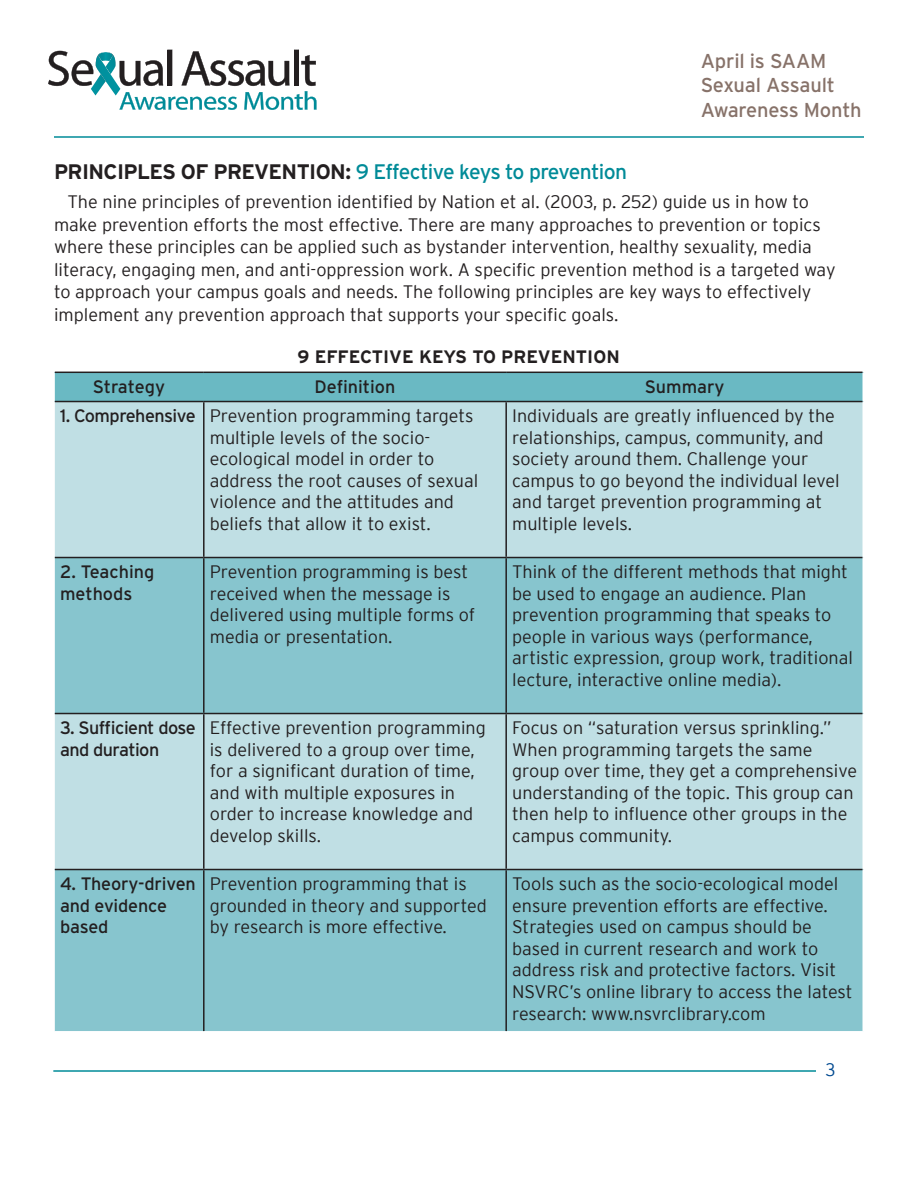
<style>
.page{position:relative;width:918px;height:1188px;background:#fff}
.page>*{position:absolute;margin:0;border:0;box-sizing:border-box;transform-origin:0 0}
.t1{font:21px "Interstate";letter-spacing:-.045em;color:#008b98}
.t2{font:20.1px/24.2px "Interstate";letter-spacing:-.01em;color:#877269}
.t3{font:300 18px/21.6px "Interstate";color:#231f20}
.t4{font:18px/21.6px "Interstate";letter-spacing:-.01em;color:#231f20}
.t5{font:18px/21.6px "Interstate";letter-spacing:-.03em;color:#231f20}
.t6{font:700 18px "Interstate";color:#231f20}
.t7{font:300 18px "Interstate";color:#014990}
.s1{font-weight:700;color:#231f20}
.s2{font-weight:400}
</style>
<div class="page">
<img style="left:113px;top:55px;width:6px;height:41px">
<svg style="left:48px;top:51px;width:65px;height:45px"></svg>
<svg style="left:119px;top:50px;width:198px;height:60px"></svg>
<hr style="left:54px;top:136px;width:810px;height:2px;background:#008b98">
<hr style="left:53px;top:1070px;width:810px;height:2px;background:#008b98">
<div style="left:816px;top:1062px;width:49px;height:29px;background:#fff"></div>
<div style="left:54px;top:372px;width:150px;height:30px;background:#6ab9c3"></div>
<div style="left:204px;top:372px;width:302px;height:30px;background:#6ab9c3"></div>
<div style="left:506px;top:372px;width:357px;height:30px;background:#6ab9c3"></div>
<div style="left:54px;top:402px;width:150px;height:156px;background:#c0dfe4"></div>
<div style="left:204px;top:402px;width:302px;height:156px;background:#c0dfe4"></div>
<div style="left:506px;top:402px;width:357px;height:156px;background:#c0dfe4"></div>
<div style="left:54px;top:714px;width:150px;height:156px;background:#c0dfe4"></div>
<div style="left:204px;top:714px;width:302px;height:156px;background:#c0dfe4"></div>
<div style="left:506px;top:714px;width:357px;height:156px;background:#c0dfe4"></div>
<div style="left:54px;top:558px;width:150px;height:156px;background:#87c5ce"></div>
<div style="left:204px;top:558px;width:302px;height:156px;background:#87c5ce"></div>
<div style="left:506px;top:558px;width:357px;height:156px;background:#87c5ce"></div>
<div style="left:54px;top:870px;width:150px;height:162px;background:#87c5ce"></div>
<div style="left:204px;top:870px;width:302px;height:162px;background:#87c5ce"></div>
<div style="left:506px;top:870px;width:357px;height:162px;background:#87c5ce"></div>
<hr style="left:53px;top:372px;width:2px;height:30px;background:#fff">
<hr style="left:862px;top:372px;width:2px;height:30px;background:#fff">
<hr style="left:53px;top:402px;width:2px;height:156px;background:#fff">
<hr style="left:862px;top:402px;width:2px;height:156px;background:#fff">
<hr style="left:53px;top:558px;width:2px;height:156px;background:#fff">
<hr style="left:862px;top:558px;width:2px;height:156px;background:#fff">
<hr style="left:53px;top:714px;width:2px;height:156px;background:#fff">
<hr style="left:862px;top:714px;width:2px;height:156px;background:#fff">
<hr style="left:53px;top:870px;width:2px;height:161px;background:#fff">
<hr style="left:862px;top:870px;width:2px;height:161px;background:#fff">
<hr style="left:53px;top:1031px;width:151px;height:2px;background:#fff">
<hr style="left:204px;top:1031px;width:302px;height:2px;background:#fff">
<hr style="left:506px;top:1031px;width:358px;height:2px;background:#fff">
<hr style="left:55px;top:372px;width:149px;height:1px;background:#231f20">
<hr style="left:204px;top:372px;width:302px;height:1px;background:#231f20">
<hr style="left:506px;top:372px;width:356px;height:1px;background:#231f20">
<hr style="left:55px;top:401px;width:149px;height:1px;background:#231f20">
<hr style="left:204px;top:401px;width:302px;height:1px;background:#231f20">
<hr style="left:203px;top:402px;width:2px;height:155px;background:#231f20">
<hr style="left:506px;top:401px;width:356px;height:1px;background:#231f20">
<hr style="left:505px;top:402px;width:2px;height:155px;background:#231f20">
<hr style="left:55px;top:557px;width:149px;height:1px;background:#231f20">
<hr style="left:204px;top:557px;width:302px;height:1px;background:#231f20">
<hr style="left:203px;top:558px;width:2px;height:155px;background:#231f20">
<hr style="left:506px;top:557px;width:356px;height:1px;background:#231f20">
<hr style="left:505px;top:558px;width:2px;height:155px;background:#231f20">
<hr style="left:55px;top:713px;width:149px;height:1px;background:#231f20">
<hr style="left:204px;top:713px;width:302px;height:1px;background:#231f20">
<hr style="left:203px;top:714px;width:2px;height:155px;background:#231f20">
<hr style="left:506px;top:713px;width:356px;height:1px;background:#231f20">
<hr style="left:505px;top:714px;width:2px;height:155px;background:#231f20">
<hr style="left:55px;top:869px;width:149px;height:1px;background:#231f20">
<hr style="left:204px;top:869px;width:302px;height:1px;background:#231f20">
<hr style="left:203px;top:870px;width:2px;height:161px;background:#231f20">
<hr style="left:506px;top:869px;width:356px;height:1px;background:#231f20">
<hr style="left:505px;top:870px;width:2px;height:161px;background:#231f20">
<p class="t2" style="left:701px;top:49px;width:162px">April is SAAM<br>Sexual Assault<br>Awareness Month</p>
<p class="t1" style="left:54px;top:159px;width:575px"><span class="s1">PRINCIPLES OF PREVENTION:</span> 9 Effective keys to prevention</p>
<p class="t3" style="left:54px;top:190px;width:783px;line-height:22.5px;text-indent:14px">The nine principles of prevention identified by Nation et al. (2003, p. 252) guide us in how to make prevention efforts the most effective. There are many approaches to prevention or topics where these principles can be applied such as bystander intervention, healthy sexuality, media literacy, engaging men, and anti-oppression work. A specific prevention method is a targeted way to approach your campus goals and needs. The following principles are key ways to effectively implement any prevention approach that supports your specific goals.</p>
<p class="t6" style="left:298px;top:346px;width:324px">9 EFFECTIVE KEYS TO PREVENTION</p>
<p class="t4" style="left:93px;top:375px;width:74px">Strategy</p>
<p class="t4" style="left:315px;top:375px;width:82px">Definition</p>
<p class="t4" style="left:645px;top:375px;width:81px">Summary</p>
<p class="t3" style="left:210px;top:405px;width:270px;text-indent:-150px"><span class="s2">1. Comprehensive</span> Prevention programming targets multiple levels of the socio&shy;ecological model in order to address the root causes of sexual violence and the attitudes and beliefs that allow it to exist.</p>
<p class="t3" style="left:512px;top:405px;width:329px">Individuals are greatly influenced by the relationships, campus, community, and society around them. Challenge your campus to go beyond the individual level and target prevention programming at multiple levels.</p>
<p class="t4" style="left:60px;top:561px;width:96px">2. Teaching methods</p>
<p class="t3" style="left:210px;top:561px;width:267px">Prevention programming is best received when the message is delivered using multiple forms of media or presentation.</p>
<p class="t3" style="left:512px;top:561px;width:342px">Think of the different methods that might be used to engage an audience. Plan prevention programming that speaks to people in various ways (performance, artistic expression, group work, traditional lecture, interactive online media).</p>
<p class="t5" style="left:60px;top:717px;width:137px">3. Sufficient dose and duration</p>
<p class="t3" style="left:210px;top:717px;width:278px">Effective prevention programming is delivered to a group over time, for a significant duration of time, and with multiple exposures in order to increase knowledge and develop skills.</p>
<p class="t3" style="left:512px;top:717px;width:347px">Focus on “saturation versus sprinkling.” When programming targets the same group over time, they get a comprehensive understanding of the topic. This group can then help to influence other groups in the campus community.</p>
<p class="t4" style="left:60px;top:873px;width:137px">4. Theory-driven and evidence based</p>
<p class="t3" style="left:210px;top:873px;width:279px">Prevention programming that is grounded in theory and supported by research is more effective.</p>
<p class="t3" style="left:512px;top:873px;width:342px">Tools such as the socio-ecological model ensure prevention efforts are effective.<br>Strategies used on campus should be based in current research and work to address risk and protective factors. Visit NSVRC’s online library to access the latest research: www.nsvrclibrary.com</p>
<p class="t7" style="left:825px;top:1060px;width:12px">3</p>
</div>
